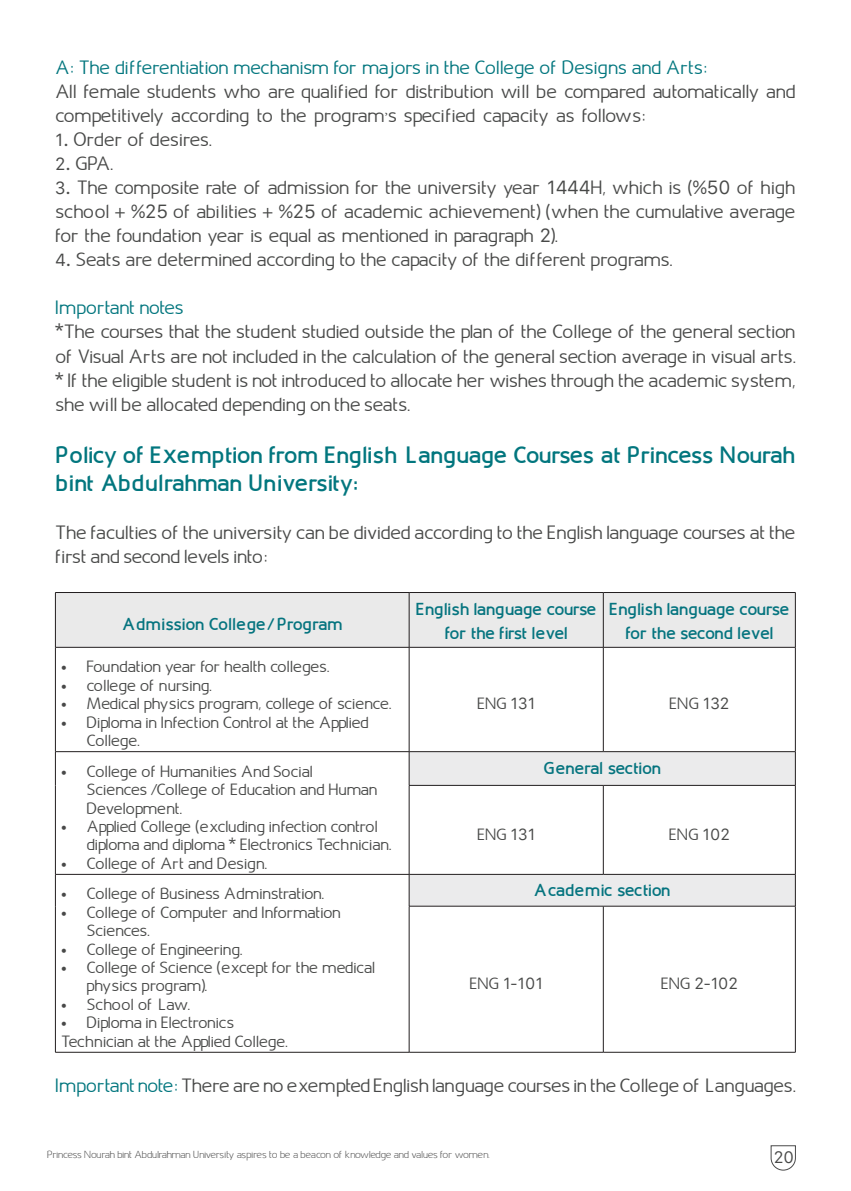
<style>
.page{position:relative;width:851px;height:1191px;background:#fff}
.page>*{position:absolute;margin:0;border:0;box-sizing:border-box;transform-origin:0 0}
.t1{font:700 21.2px/28.2px "PNU";letter-spacing:-.05em;color:#02767e}
.t2{font:18.4px/24px "PNU";letter-spacing:-.025em;color:#484948}
.t3{font:18.4px "PNU";letter-spacing:-.015em;color:#02767e}
.t4{font:16px "Galvji";color:#484948}
.t5{font:15.6px/18.4px "PNU";letter-spacing:-.02em;color:#484948}
.t6{font:700 15.6px/24px "PNU";letter-spacing:-.05em;color:#05747f;text-align:center}
.t7{font:700 15.6px "PNU";letter-spacing:-.025em;color:#05747f}
.t8{font:15.6px "Galvji";color:#484948}
.t9{font:300 10px "PNU";letter-spacing:-.025em;color:#494949}
.s1{font-family:"Adobe Arabic"}
.s2{font-family:"Galvji";font-size:17px}
.s3{font-family:"Galvji"}
.s4{font-family:"PNU"}
.s5{color:#02767e}
</style>
<div class="page">
<div style="left:56px;top:593px;width:738px;height:54px;background:#eaeaea"></div>
<div style="left:409px;top:751px;width:386px;height:34px;background:#ebebec"></div>
<div style="left:409px;top:874px;width:386px;height:32px;background:#ebebec"></div>
<hr style="left:603px;top:592px;width:192px;height:1px;background:#231f20">
<hr style="left:794px;top:592px;width:1px;height:55px;background:#231f20">
<hr style="left:409px;top:592px;width:194px;height:1px;background:#231f20">
<hr style="left:603px;top:592px;width:1px;height:55px;background:#231f20">
<hr style="left:55px;top:592px;width:354px;height:1px;background:#231f20">
<hr style="left:409px;top:592px;width:1px;height:55px;background:#231f20">
<hr style="left:55px;top:592px;width:1px;height:55px;background:#231f20">
<hr style="left:603px;top:647px;width:192px;height:1px;background:#231f20">
<hr style="left:794px;top:647px;width:1px;height:104px;background:#231f20">
<hr style="left:409px;top:647px;width:194px;height:1px;background:#231f20">
<hr style="left:603px;top:647px;width:1px;height:104px;background:#231f20">
<hr style="left:55px;top:647px;width:354px;height:1px;background:#231f20">
<hr style="left:409px;top:647px;width:1px;height:104px;background:#231f20">
<hr style="left:55px;top:647px;width:1px;height:104px;background:#231f20">
<hr style="left:603px;top:751px;width:192px;height:1px;background:#231f20">
<hr style="left:794px;top:752px;width:1px;height:33px;background:#231f20">
<hr style="left:409px;top:751px;width:194px;height:1px;background:#231f20">
<hr style="left:55px;top:751px;width:354px;height:1px;background:#231f20">
<hr style="left:409px;top:752px;width:1px;height:33px;background:#231f20">
<hr style="left:55px;top:752px;width:1px;height:33px;background:#231f20">
<hr style="left:55px;top:785px;width:1px;height:89px;background:#231f20">
<hr style="left:603px;top:785px;width:192px;height:1px;background:#231f20">
<hr style="left:794px;top:785px;width:1px;height:89px;background:#231f20">
<hr style="left:409px;top:785px;width:194px;height:1px;background:#231f20">
<hr style="left:603px;top:785px;width:1px;height:89px;background:#231f20">
<hr style="left:409px;top:785px;width:1px;height:89px;background:#231f20">
<hr style="left:603px;top:874px;width:192px;height:1px;background:#231f20">
<hr style="left:794px;top:874px;width:1px;height:32px;background:#231f20">
<hr style="left:409px;top:874px;width:194px;height:1px;background:#231f20">
<hr style="left:55px;top:874px;width:354px;height:1px;background:#231f20">
<hr style="left:409px;top:874px;width:1px;height:32px;background:#231f20">
<hr style="left:55px;top:874px;width:1px;height:32px;background:#231f20">
<hr style="left:55px;top:906px;width:1px;height:146px;background:#231f20">
<hr style="left:55px;top:1052px;width:354px;height:1px;background:#231f20">
<hr style="left:603px;top:906px;width:192px;height:1px;background:#231f20">
<hr style="left:794px;top:906px;width:1px;height:146px;background:#231f20">
<hr style="left:409px;top:906px;width:194px;height:1px;background:#231f20">
<hr style="left:603px;top:906px;width:1px;height:146px;background:#231f20">
<hr style="left:409px;top:906px;width:1px;height:146px;background:#231f20">
<hr style="left:603px;top:1052px;width:192px;height:1px;background:#231f20">
<hr style="left:409px;top:1052px;width:194px;height:1px;background:#231f20">
<svg style="left:770px;top:1145px;width:25px;height:25px"></svg>
<p class="t3" style="left:55px;top:57px;width:654px">A: The differentiation mechanism for majors in the College of Designs and Arts:</p>
<p class="t2" style="left:55px;top:80px;width:741px">All female students who are qualified for distribution will be compared automatically and competitively according to the program<span class="s1">’</span>s specified capacity as follows:</p>
<p class="t2" style="left:55px;top:128px;width:158px"><span class="s2">1.</span> Order of desires.</p>
<p class="t2" style="left:55px;top:152px;width:59px"><span class="s2">2.</span> GPA.</p>
<p class="t2" style="left:55px;top:176px;width:741px;text-align:justify"><span class="s2">3.</span> The composite rate of admission for the university year <span class="s3">1444</span>H, which is (<span class="s3">%50</span> of high school + <span class="s3">%25</span> of abilities + <span class="s3">%25</span> of academic achievement) (when the cumulative average for the foundation year is equal as mentioned in paragraph <span class="s3">2</span>).</p>
<p class="t2" style="left:55px;top:248px;width:618px"><span class="s2">4.</span> Seats are determined according to the capacity of the different programs.</p>
<p class="t3" style="left:55px;top:297px;width:130px">Important notes</p>
<p class="t2" style="left:55px;top:320px;width:741px">*The courses that the student studied outside the plan of the College of the general section of Visual Arts are not included in the calculation of the general section average in visual arts.</p>
<p class="t2" style="left:55px;top:368px;width:741px">* If the eligible student is not introduced to allocate her wishes through the academic system, she will be allocated depending on the seats.</p>
<p class="t1" style="left:55px;top:441px;width:741px">Policy of Exemption from English Language Courses at Princess Nourah bint Abdulrahman University:</p>
<p class="t2" style="left:55px;top:521px;width:741px">The faculties of the university can be divided according to the English language courses at the first and second levels into:</p>
<p class="t7" style="left:122px;top:615px;width:222px">Admission College/ Program</p>
<p class="t6" style="left:415px;top:597px;width:183px">English language course for the first level</p>
<p class="t6" style="left:609px;top:597px;width:182px">English language course for the second level</p>
<p class="t5" style="left:61px;top:658px;width:270px">• Foundation year for health colleges.</p>
<p class="t5" style="left:61px;top:676px;width:152px">• college of nursing.</p>
<p class="t5" style="left:61px;top:694px;width:332px">• Medical physics program, college of science.</p>
<p class="t5" style="left:86px;top:713px;width:284px;text-indent:-25px">• Diploma in Infection Control at the Applied<br>College.</p>
<p class="t5" style="left:61px;top:762px;width:253px">• College of Humanities And Social</p>
<p class="t6" style="left:543px;top:756px;width:120px">General section</p>
<p class="t5" style="left:86px;top:780px;width:292px">Sciences /College of Education and Human<br>Development.</p>
<p class="t5" style="left:86px;top:817px;width:306px;text-indent:-25px">• Applied College (excluding infection control diploma and diploma * Electronics Technician.</p>
<p class="t5" style="left:61px;top:854px;width:207px">• College of Art and Design.</p>
<p class="t5" style="left:477px;top:694px;width:60px">ENG <span class="s3">131</span></p>
<p class="t5" style="left:669px;top:694px;width:62px">ENG <span class="s3">132</span></p>
<p class="t5" style="left:477px;top:825px;width:60px">ENG <span class="s3">131</span></p>
<p class="t5" style="left:668px;top:825px;width:62px">ENG <span class="s3">102</span></p>
<p class="t5" style="left:61px;top:885px;width:264px">• College of Business Adminstration.</p>
<p class="t6" style="left:533px;top:878px;width:139px">Academic section</p>
<p class="t5" style="left:86px;top:903px;width:256px;text-indent:-25px">• College of Computer and Information<br>Sciences.</p>
<p class="t5" style="left:61px;top:940px;width:183px">• College of Engineering.</p>
<p class="t5" style="left:86px;top:958px;width:290px;text-indent:-25px">• College of Science (except for the medical physics program).</p>
<p class="t5" style="left:61px;top:995px;width:130px">• School of Law.</p>
<p class="t5" style="left:61px;top:1013px;width:175px">• Diploma in Electronics</p>
<p class="t5" style="left:61px;top:1032px;width:228px">Technician at the Applied College.</p>
<p class="t8" style="left:469px;top:974px;width:75px"><span class="s4">ENG</span> 1-101</p>
<p class="t8" style="left:660px;top:974px;width:79px"><span class="s4">ENG</span> 2-102</p>
<p class="t2" style="left:55px;top:1074px;width:741px"><span class="s5">Important note:</span> There are no exempted English language courses in the College of Languages.</p>
<p class="t9" style="left:47px;top:1148px;width:444px">Princess Nourah bint Abdulrahman University aspires to be a beacon of knowledge and values for women.</p>
<p class="t4" style="left:773px;top:1147px;width:22px">20</p>
</div>
